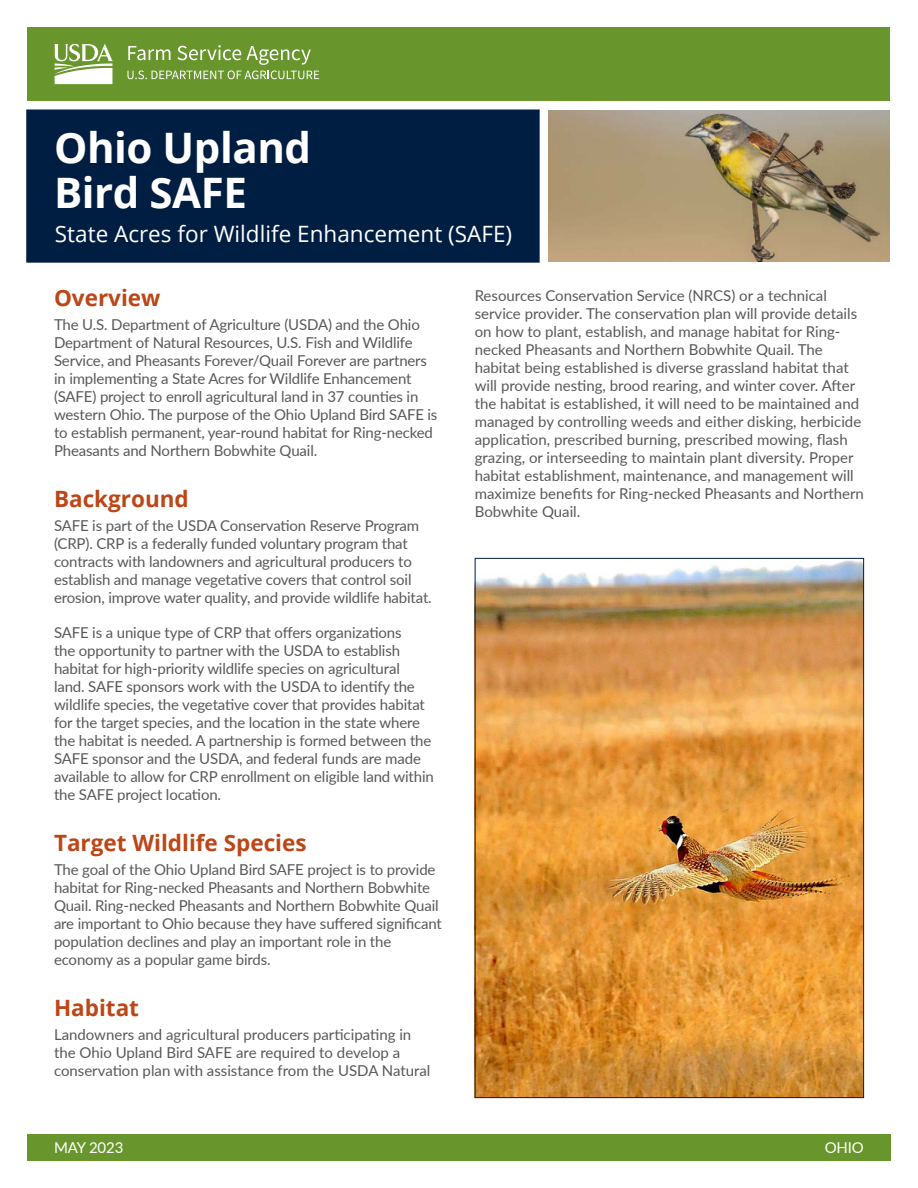
<style>
.page{position:relative;width:918px;height:1188px;background:#fff}
.page>*{position:absolute;margin:0;border:0;box-sizing:border-box;transform-origin:0 0}
.Fact_Sheet_Title{font:700 42px/45px "Open Sans";letter-spacing:-.01em;color:#fff}
.Body_Subhead{font:700 22.5px "Open Sans";color:#bc4616}
.Fact_Sheet_Subtitle{font:22.5px "Open Sans";color:#fff}
.Body_Text{font:15px/18px "Lato";letter-spacing:-.01em;color:#57585a}
.Body_Text_White{font:15px "Lato";letter-spacing:-.01em;color:#fff}
</style>
<div class="page">
<div style="left:27px;top:1134px;width:864px;height:27px;background:#68962c"></div>
<div style="left:26px;top:109px;width:514px;height:154px;background:#001e42;border:2px solid #001e42"></div>
<div style="left:27px;top:27px;width:863px;height:74px;background:#68962c"></div>
<svg style="left:127px;top:45px;width:192px;height:34px"></svg>
<svg style="left:54px;top:44px;width:59px;height:40px"></svg>
<img style="left:549px;top:110px;width:341px;height:152px">
<img style="left:477px;top:560px;width:385px;height:536px">
<h1 class="Fact_Sheet_Title" style="left:54px;top:124px;width:259px">Ohio Upland<br>Bird SAFE</h1>
<h1 class="Fact_Sheet_Subtitle" style="left:55px;top:218px;width:459px">State Acres for Wildlife Enhancement (SAFE)</h1>
<h2 class="Body_Subhead" style="left:54px;top:282px;width:108px">Overview</h2>
<p class="Body_Text" style="left:54px;top:315px;width:385px">The U.S. Department of Agriculture (USDA) and the Ohio Department of Natural Resources, U.S. Fish and Wildlife Service, and Pheasants Forever/Quail Forever are partners in implementing a State Acres for Wildlife Enhancement (SAFE) project to enroll agricultural land in 37 counties in western Ohio. The purpose of the Ohio Upland Bird SAFE is to establish permanent, year-round habitat for Ring-necked Pheasants and Northern Bobwhite Quail.</p>
<h2 class="Body_Subhead" style="left:54px;top:483px;width:136px">Background</h2>
<p class="Body_Text" style="left:54px;top:516px;width:379px">SAFE is part of the USDA Conservation Reserve Program (CRP). CRP is a federally funded voluntary program that contracts with landowners and agricultural producers to establish and manage vegetative covers that control soil erosion, improve water quality, and provide wildlife habitat.</p>
<p class="Body_Text" style="left:54px;top:623px;width:381px">SAFE is a unique type of CRP that offers organizations<br>the opportunity to partner with the USDA to establish habitat for high-priority wildlife species on agricultural land. SAFE sponsors work with the USDA to identify the wildlife species, the vegetative cover that provides habitat for the target species, and the location in the state where the habitat is needed. A partnership is formed between the SAFE sponsor and the USDA, and federal funds are made available to allow for CRP enrollment on eligible land within the SAFE project location.</p>
<h2 class="Body_Subhead" style="left:54px;top:827px;width:254px">Target Wildlife Species</h2>
<p class="Body_Text" style="left:54px;top:860px;width:389px">The goal of the Ohio Upland Bird SAFE project is to provide habitat for Ring-necked Pheasants and Northern Bobwhite Quail. Ring-necked Pheasants and Northern Bobwhite Quail are important to Ohio because they have suffered significant population declines and play an important role in the economy as a popular game birds.</p>
<h2 class="Body_Subhead" style="left:54px;top:992px;width:87px">Habitat</h2>
<p class="Body_Text" style="left:54px;top:1025px;width:378px">Landowners and agricultural producers participating in the Ohio Upland Bird SAFE are required to develop a conservation plan with assistance from the USDA Natural</p>
<p class="Body_Text" style="left:475px;top:286px;width:391px">Resources Conservation Service (NRCS) or a technical service provider. The conservation plan will provide details on how to plant, establish, and manage habitat for Ring&shy;necked Pheasants and Northern Bobwhite Quail. The habitat being established is diverse grassland habitat that will provide nesting, brood rearing, and winter cover. After the habitat is established, it will need to be maintained and managed by controlling weeds and either disking, herbicide application, prescribed burning, prescribed mowing, flash grazing, or interseeding to maintain plant diversity. Proper habitat establishment, maintenance, and management will maximize benefits for Ring-necked Pheasants and Northern Bobwhite Quail.</p>
<p class="Body_Text_White" style="left:54px;top:1137px;width:71px">MAY 2023</p>
<p class="Body_Text_White" style="left:825px;top:1137px;width:41px">OHIO</p>
</div>
